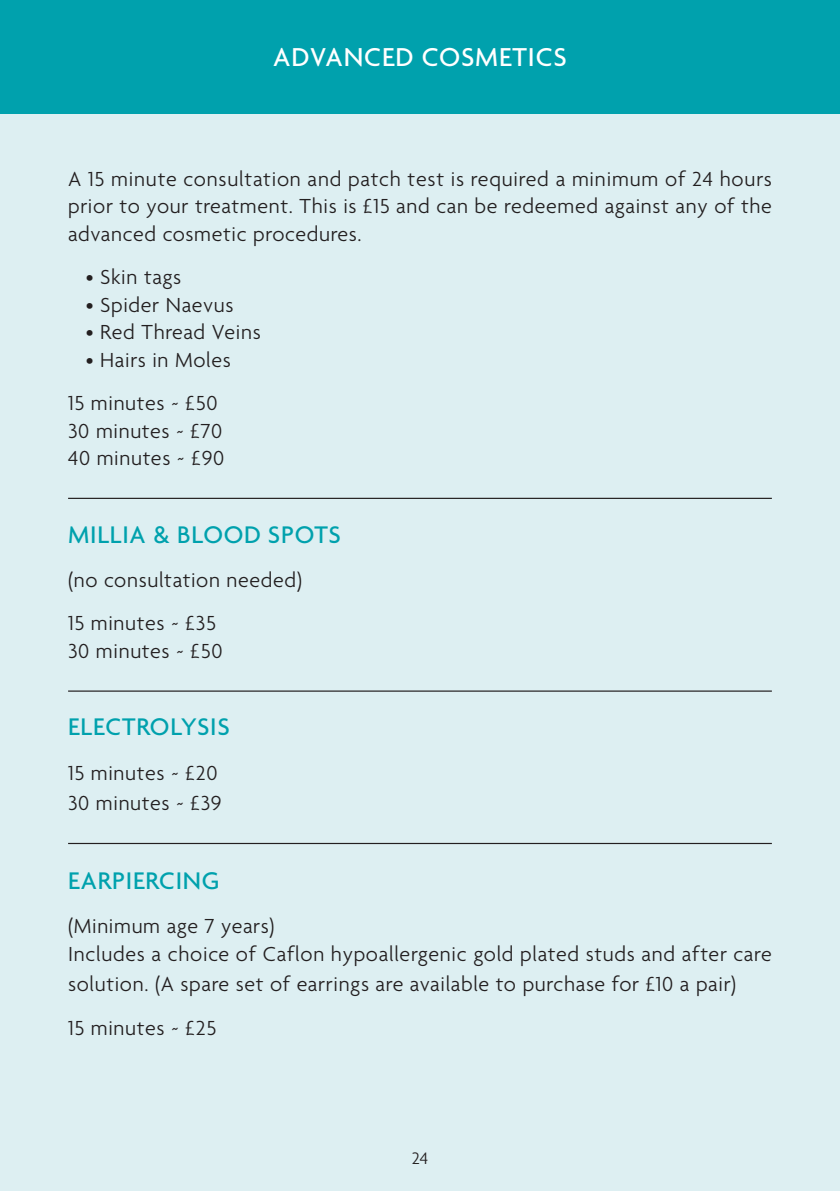
<style>
.page{position:relative;width:840px;height:1191px;background:#fff}
.page>*{position:absolute;margin:0;border:0;box-sizing:border-box;transform-origin:0 0}
.t1{font:500 28px "Agenda";letter-spacing:.03em;color:#fff}
.t2{font:500 26px "Agenda";letter-spacing:.03em;color:#00a1ad}
.t3{font:300 22px/27.6px "Agenda";letter-spacing:.03em;color:#231f20}
.t4{font:300 18px "Agenda";color:#231f20}
</style>
<div class="page">
<div style="left:0;top:57px;width:839px;height:1134px;background:#ddeff2"></div>
<div style="left:0;top:0;width:839px;height:113px;background:#00a1ad"></div>
<hr style="left:68px;top:690px;width:703px;height:1px;background:#231f20">
<hr style="left:68px;top:498px;width:703px;height:1px;background:#231f20">
<hr style="left:68px;top:843px;width:703px;height:1px;background:#231f20">
<p class="t1" style="left:273px;top:40px;width:295px">ADVANCED COSMETICS</p>
<p class="t3" style="left:68px;top:164px;width:704px;text-align:justify">A 15 minute consultation and patch test is required a minimum of 24 hours prior to your treatment. This is £15 and can be redeemed against any of the advanced cosmetic procedures.</p>
<p class="t3" style="left:86px;top:263px;width:97px">• Skin tags</p>
<p class="t3" style="left:86px;top:290px;width:149px">• Spider Naevus</p>
<p class="t3" style="left:86px;top:318px;width:176px">• Red Thread Veins</p>
<p class="t3" style="left:68px;top:338px;width:164px;line-height:43.2px;text-indent:18px">• Hairs in Moles<br>15 minutes ~ £50</p>
<p class="t3" style="left:68px;top:416px;width:157px">30 minutes ~ £70<br>40 minutes ~ £90</p>
<p class="t2" style="left:68px;top:518px;width:274px">MILLIA &amp; BLOOD SPOTS</p>
<p class="t3" style="left:68px;top:558px;width:235px;line-height:43.2px">(no consultation needed)<br>15 minutes ~ £35</p>
<p class="t3" style="left:68px;top:636px;width:156px">30 minutes ~ £50</p>
<p class="t2" style="left:68px;top:711px;width:163px">ELECTROLYSIS</p>
<p class="t3" style="left:68px;top:757px;width:155px;line-height:30.4px">15 minutes ~ £20<br>30 minutes ~ £39</p>
<p class="t2" style="left:68px;top:864px;width:153px">EARPIERCING</p>
<p class="t3" style="left:68px;top:911px;width:704px">(Minimum age 7 years)<br>Includes a choice of Caflon hypoallergenic gold plated studs and after care</p>
<p class="t3" style="left:68px;top:961px;width:669px;line-height:44.2px">solution. (A spare set of earrings are available to purchase for £10 a pair)<br>15 minutes ~ £25</p>
<p class="t4" style="left:411px;top:1147px;width:18px">24</p>
</div>
